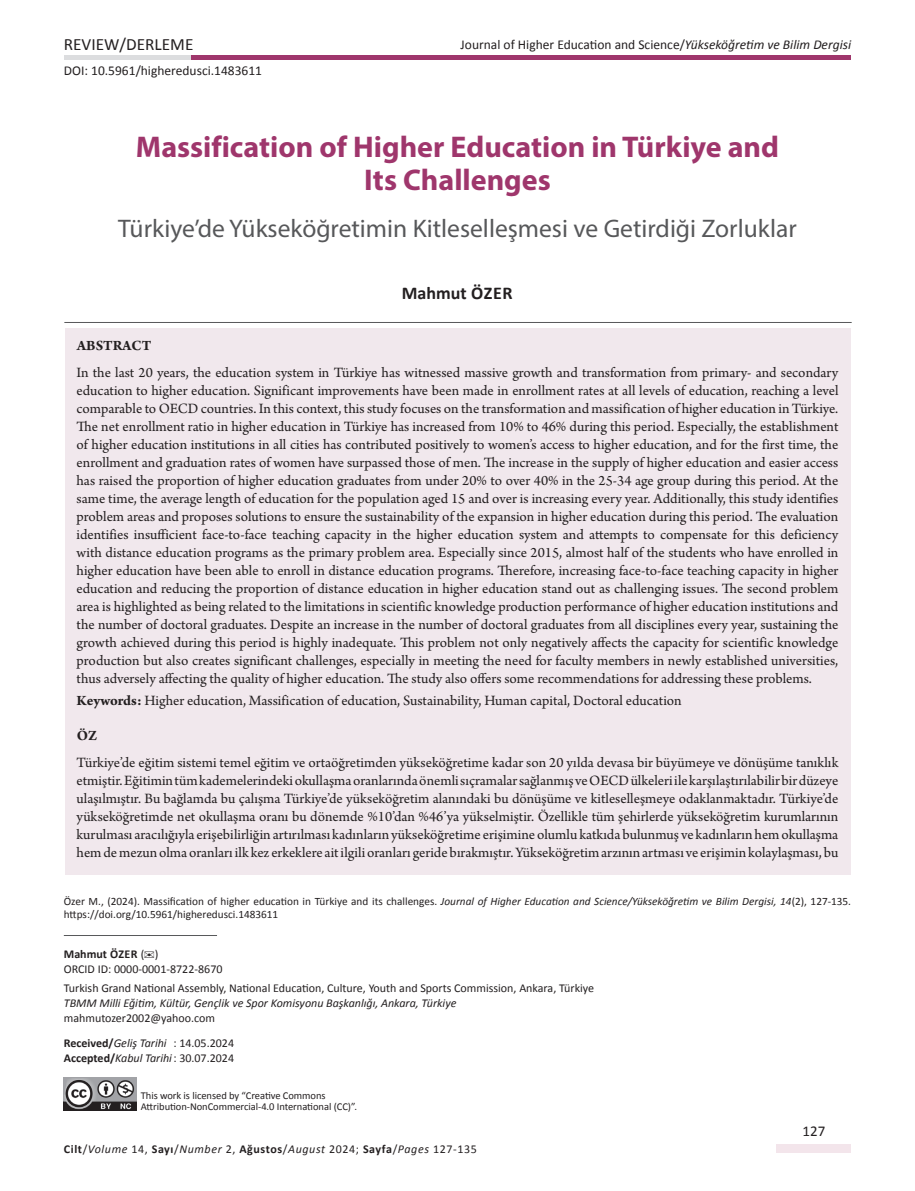
<style>
.page{position:relative;width:915px;height:1191px;background:#fff}
.page>*{position:absolute;margin:0;border:0;box-sizing:border-box;transform-origin:0 0}
.t1{font:700 30px/33px "Myriad Pro";color:#9f366c;text-align:center}
.t2{font:25.5px "Myriad Pro";color:#57585a}
.t3{font:700 18px "Calibri";color:#231f20}
.t4{font:17.25px "Calibri";color:#231f20}
.t5{font:15px/18px "Arno Pro";color:#231f20;text-align:justify}
.t6{font:700 15px "Arno Pro";letter-spacing:.005em;color:#231f20}
.t7{font:15px "Calibri";color:#231f20}
.t8{font:13.5px "Calibri";color:#231f20}
.t9{font:12px/15px "Calibri";color:#231f20}
.t10{font:italic 12px "Calibri";color:#231f20}
.t11{font:italic 12px "Calibri";letter-spacing:.05em;color:#231f20}
.t12{font:11.25px/13.5px "Calibri";color:#231f20}
.t13{font:10.5px/11.2px "Calibri";letter-spacing:-.005em;color:#231f20}
.s1{font-style:italic}
.s2{font-weight:700}
.s3{font-weight:700;font-style:normal}
.s4{font-style:normal}
</style>
<div class="page">
<div style="left:776px;top:1144px;width:74px;height:8px;background:#f3e5eb"></div>
<div style="left:64px;top:55px;width:132px;height:5px;background:#dcdddf"></div>
<div style="left:191px;top:55px;width:659px;height:5px;background:#9f366c"></div>
<div style="left:65px;top:328px;width:785px;height:547px;background:#f1e8ed"></div>
<hr style="left:64px;top:322px;width:787px;height:1px;background:#57585a">
<hr style="left:64px;top:935px;width:153px;height:1px;background:#57585a">
<img style="left:64px;top:1077px;width:73px;height:33px">
<p class="t4" style="left:64px;top:34px;width:131px">REVIEW/DERLEME</p>
<p class="t8" style="left:64px;top:62px;width:200px">DOI: 10.5961/higheredusci.1483611</p>
<p class="t8" style="left:460px;top:37px;width:392px">Journal of Higher Education and Science/<span class="s1">Yükseköğretim ve Bilim Dergisi</span></p>
<h1 class="t1" style="left:136px;top:130px;width:644px">Massification of Higher Education in Türkiye and<br>Its Challenges</h1>
<h2 class="t2" style="left:118px;top:212px;width:680px">Türkiye’de Yükseköğretimin Kitleselleşmesi ve Getirdiği Zorluklar</h2>
<p class="t3" style="left:402px;top:280px;width:112px">Mahmut ÖZER</p>
<p class="t6" style="left:77px;top:337px;width:76px">ABSTRACT</p>
<p class="t5" style="left:77px;top:364px;width:763px">In the last 20 years, the education system in Türkiye has witnessed massive growth and transformation from primary- and secondary education to higher education. Significant improvements have been made in enrollment rates at all levels of education, reaching a level comparable to OECD countries. In this context, this study focuses on the transformation and massification of higher education in Türkiye.<br>The net enrollment ratio in higher education in Türkiye has increased from 10% to 46% during this period. Especially, the establishment of higher education institutions in all cities has contributed positively to women’s access to higher education, and for the first time, the enrollment and graduation rates of women have surpassed those of men. The increase in the supply of higher education and easier access has raised the proportion of higher education graduates from under 20% to over 40% in the 25-34 age group during this period. At the same time, the average length of education for the population aged 15 and over is increasing every year. Additionally, this study identifies problem areas and proposes solutions to ensure the sustainability of the expansion in higher education during this period. The evaluation identifies insufficient face-to-face teaching capacity in the higher education system and attempts to compensate for this deficiency with distance education programs as the primary problem area. Especially since 2015, almost half of the students who have enrolled in higher education have been able to enroll in distance education programs. Therefore, increasing face-to-face teaching capacity in higher education and reducing the proportion of distance education in higher education stand out as challenging issues. The second problem area is highlighted as being related to the limitations in scientific knowledge production performance of higher education institutions and the number of doctoral graduates. Despite an increase in the number of doctoral graduates from all disciplines every year, sustaining the growth achieved during this period is highly inadequate. This problem not only negatively affects the capacity for scientific knowledge production but also creates significant challenges, especially in meeting the need for faculty members in newly established universities, thus adversely affecting the quality of higher education. The study also offers some recommendations for addressing these problems.</p>
<p class="t5" style="left:77px;top:692px;width:606px"><span class="s2">Keywords:</span> Higher education, Massification of education, Sustainability, Human capital, Doctoral education</p>
<p class="t6" style="left:77px;top:727px;width:22px">ÖZ</p>
<p class="t5" style="left:77px;top:754px;width:763px">Türkiye’de eğitim sistemi temel eğitim ve ortaöğretimden yükseköğretime kadar son 20 yılda devasa bir büyümeye ve dönüşüme tanıklık etmiştir. Eğitimin tüm kademelerindeki okullaşma oranlarında önemli sıçramalar sağlanmış ve OECD ülkeleri ile karşılaştırılabilir bir düzeye ulaşılmıştır. Bu bağlamda bu çalışma Türkiye’de yükseköğretim alanındaki bu dönüşüme ve kitleselleşmeye odaklanmaktadır. Türkiye’de yükseköğretimde net okullaşma oranı bu dönemde %10’dan %46’ya yükselmiştir. Özellikle tüm şehirlerde yükseköğretim kurumlarının kurulması aracılığıyla erişebilirliğin artırılması kadınların yükseköğretime erişimine olumlu katkıda bulunmuş ve kadınların hem okullaşma hem de mezun olma oranları ilk kez erkeklere ait ilgili oranları geride bırakmıştır. Yükseköğretim arzının artması ve erişimin kolaylaşması, bu</p>
<p class="t12" style="left:64px;top:893px;width:788px">Özer M., (2024). Massification of higher education in Türkiye and its challenges. <span class="s1">Journal of Higher Education and Science/Yükseköğretim ve Bilim Dergisi, 14</span>(2), 127-135. https://doi.org/10.5961/higheredusci.1483611</p>
<p class="t9" style="left:64px;top:946px;width:160px"><span class="s2">Mahmut ÖZER</span> ( )<br>ORCID ID: 0000-0001-8722-8670</p>
<p class="t9" style="left:64px;top:980px;width:531px">Turkish Grand National Assembly, National Education, Culture, Youth and Sports Commission, Ankara, Türkiye</p>
<p class="t10" style="left:64px;top:996px;width:394px">TBMM Milli Eğitim, Kültür, Gençlik ve Spor Komisyonu Başkanlığı, Ankara, Türkiye</p>
<p class="t9" style="left:64px;top:1005px;width:172px;line-height:24.8px">mahmutozer2002@yahoo.com<br><span class="s2">Received/</span><span class="s1">Geliş Tarihi</span> : 14.05.2024</p>
<p class="t10" style="left:64px;top:1050px;width:172px"><span class="s3">Accepted/</span>Kabul Tarihi<span class="s4">: 30.07.2024</span></p>
<p class="t13" style="left:141px;top:1089px;width:217px">This work is licensed by “Creative Commons<br>Attribution-NonCommercial-4.0 International (CC)”.</p>
<p class="t11" style="left:64px;top:1141px;width:414px"><span class="s3">Cilt</span><span class="s4">/</span>Volume <span class="s4">14,</span> <span class="s3">Sayı</span><span class="s4">/</span>Number <span class="s4">2,</span> <span class="s3">Ağustos</span><span class="s4">/</span>August <span class="s4">2024;</span> <span class="s3">Sayfa</span><span class="s4">/</span>Pages <span class="s4">127-135</span></p>
<p class="t7" style="left:802px;top:1121px;width:24px">127</p>
</div>
